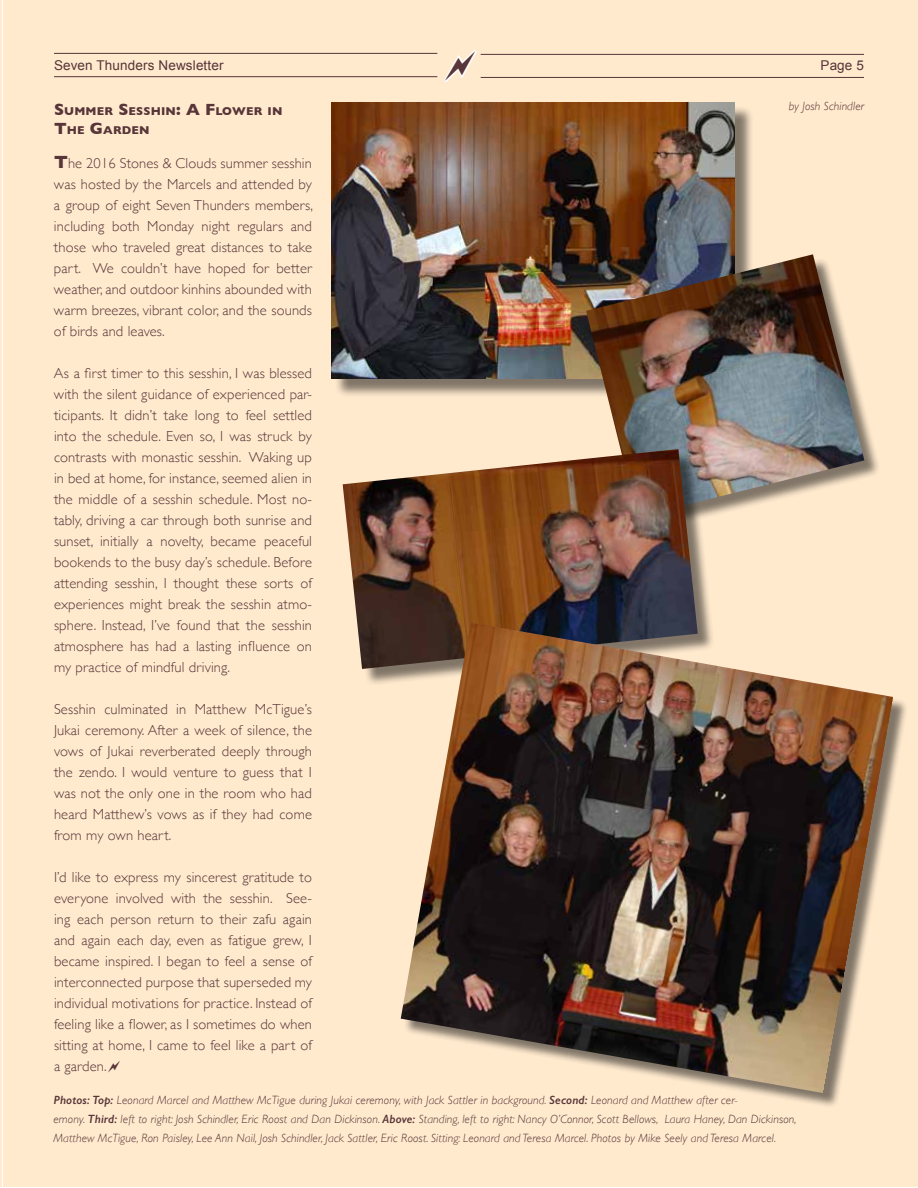
<style>
.page{position:relative;width:918px;height:1188px;background:#fff}
.page>*{position:absolute;margin:0;border:0;box-sizing:border-box;transform-origin:0 0}
.t1{font:300 14.55px/21px "Gill Sans";letter-spacing:.01em;color:#573538;text-align:justify}
.t2{font:13.5px "Arial";letter-spacing:.01em;color:#573538}
.t3{font:italic 300 12px/19px "Gill Sans";letter-spacing:.01em;color:#573538}
.t4{font:700 11.55px/18.8px "Gill Sans";letter-spacing:.015em;color:#573538}
.s1{font-size:16.5px}
.s2{font-weight:700;font-size:18px}
.s3{font-weight:600}
</style>
<div class="page">
<hr style="left:0;top:1px;width:1px;height:1186px;background:#ffeace">
<div style="left:3px;top:1px;width:915px;height:1186px;background:#ffeace"></div>
<hr style="left:54px;top:53px;width:383px;height:1px;background:#573538">
<hr style="left:54px;top:76px;width:383px;height:1px;background:#573538">
<hr style="left:481px;top:77px;width:383px;height:1px;background:#573538">
<hr style="left:481px;top:54px;width:383px;height:1px;background:#573538">
<div style="left:334px;top:105px;width:420px;height:292px;background:#000;opacity:.5"></div>
<img style="left:331px;top:102px;width:404px;height:277px">
<div style="left:589px;top:257px;width:292px;height:276px;background:#000;opacity:.5"></div>
<img style="left:586px;top:254px;width:278px;height:263px">
<div style="left:345px;top:452px;width:370px;height:234px;background:#000;opacity:.5"></div>
<img style="left:343px;top:449px;width:355px;height:220px">
<div style="left:403px;top:625px;width:506px;height:484px;background:#000;opacity:.5"></div>
<img style="left:401px;top:622px;width:492px;height:471px">
<svg style="left:432px;top:50px;width:56px;height:32px"></svg>
<p class="t2" style="left:54px;top:58px;width:171px">Seven Thunders Newsletter</p>
<p class="t2" style="left:821px;top:58px;width:45px">Page 5</p>
<p class="t4" style="left:54px;top:102px;width:230px"><span class="s1">S</span>UMMER <span class="s1">S</span>ESSHIN<span class="s1">: A F</span>LOWER IN<br><span class="s1">T</span>HE <span class="s1">G</span>ARDEN</p>
<p class="t3" style="left:789px;top:97px;width:77px">by Josh Schindler</p>
<p class="t1" style="left:54px;top:153px;width:261px"><span class="s2">T</span>he 2016 Stones &amp; Clouds summer sesshin was hosted by the Marcels and attended by a group of eight Seven Thunders members, including both Monday night regulars and those who traveled great distances to take part. We couldn’t have hoped for better weather, and outdoor kinhins abounded with warm breezes, vibrant color, and the sounds of birds and leaves.</p>
<p class="t1" style="left:54px;top:363px;width:260px">As a first timer to this sesshin, I was blessed with the silent guidance of experienced par&shy;ticipants. It didn’t take long to feel settled into the schedule. Even so, I was struck by contrasts with monastic sesshin. Waking up in bed at home, for instance, seemed alien in the middle of a sesshin schedule. Most no&shy;tably, driving a car through both sunrise and sunset, initially a novelty, became peaceful bookends to the busy day’s schedule. Before attending sesshin, I thought these sorts of experiences might break the sesshin atmo&shy;sphere. Instead, I’ve found that the sesshin atmosphere has had a lasting influence on my practice of mindful driving.</p>
<p class="t1" style="left:54px;top:699px;width:260px">Sesshin culminated in Matthew McTigue’s Jukai ceremony. After a week of silence, the vows of Jukai reverberated deeply through the zendo. I would venture to guess that I was not the only one in the room who had heard Matthew’s vows as if they had come from my own heart.</p>
<p class="t1" style="left:54px;top:867px;width:260px">I’d like to express my sincerest gratitude to everyone involved with the sesshin. See&shy;ing each person return to their zafu again and again each day, even as fatigue grew, I became inspired. I began to feel a sense of interconnected purpose that superseded my individual motivations for practice. Instead of feeling like a flower, as I sometimes do when sitting at home, I came to feel like a part of a garden.</p>
<p class="t3" style="left:54px;top:1090px;width:745px"><span class="s3">Photos: Top:</span> Leonard Marcel and Matthew McTigue during Jukai ceremony, with Jack Sattler in background. <span class="s3">Second:</span> Leonard and Matthew after cer-<br>emony. <span class="s3">Third:</span> left to right: Josh Schindler, Eric Roost and Dan Dickinson. <span class="s3">Above:</span> Standing, left to right: Nancy O’Connor, Scott Bellows, Laura Haney, Dan Dickinson,<br>Matthew McTigue, Ron Paisley, Lee Ann Nail, Josh Schindler, Jack Sattler, Eric Roost. Sitting: Leonard and Teresa Marcel. Photos by Mike Seely and Teresa Marcel.</p>
</div>
